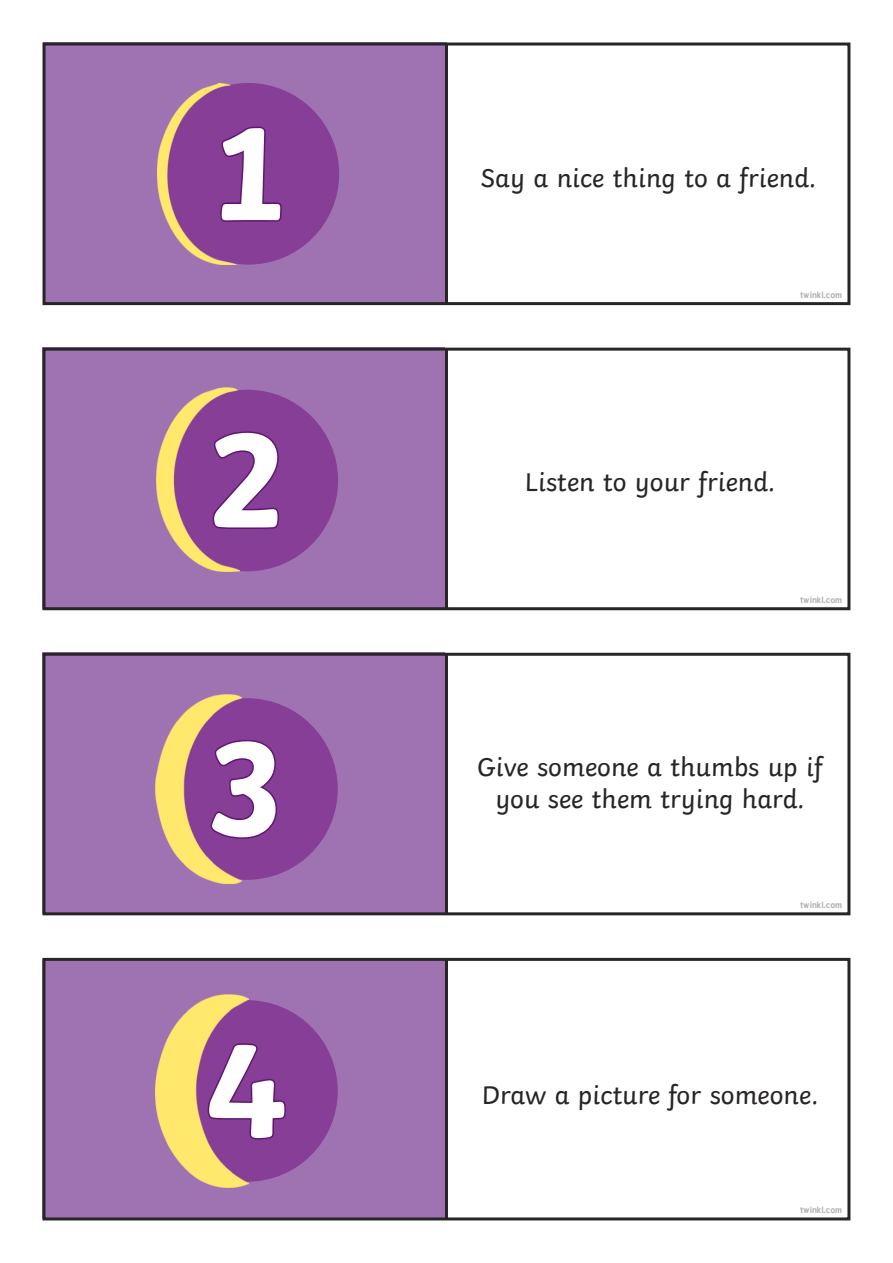
<style>
.page{position:relative;width:893px;height:1263px;background:#fff}
.page>*{position:absolute;margin:0;border:0;box-sizing:border-box;transform-origin:0 0}
.Heading_3{font:700 139.5px "Twinkl";color:#fff}
.KS1_Body_Copy{font:27px/31.5px "Twinkl";color:#282526;text-align:center}
.t1{font:700 9px "Tuffy";color:#aeafb3}
</style>
<div class="page">
<div style="left:43px;top:43px;width:403px;height:262px;background:#9f73b1"></div>
<div style="left:43px;top:348px;width:402px;height:261px;background:#9f73b1"></div>
<div style="left:43px;top:653px;width:402px;height:261px;background:#9f73b1"></div>
<div style="left:43px;top:959px;width:405px;height:260px;background:#9f73b1"></div>
<hr style="left:445px;top:44px;width:3px;height:260px;background:#282526">
<hr style="left:445px;top:654px;width:3px;height:260px;background:#282526">
<hr style="left:445px;top:349px;width:3px;height:260px;background:#282526">
<hr style="left:445px;top:959px;width:3px;height:260px;background:#282526">
<div style="left:43px;top:43px;width:807px;height:262px;border:3px solid #282526"></div>
<div style="left:43px;top:653px;width:807px;height:262px;border:3px solid #282526"></div>
<div style="left:43px;top:348px;width:807px;height:262px;border:3px solid #282526"></div>
<div style="left:43px;top:958px;width:807px;height:262px;border:3px solid #282526"></div>
<div style="left:158px;top:83px;width:181px;height:182px;background:#873e97;border-radius:50%"></div>
<svg style="left:237px;top:126px;width:45px;height:96px"></svg>
<img style="left:158px;top:83px;width:79px;height:182px">
<div style="left:156px;top:390px;width:182px;height:181px;background:#873e97;border-radius:50%"></div>
<svg style="left:240px;top:431px;width:39px;height:98px"></svg>
<img style="left:157px;top:388px;width:83px;height:183px">
<div style="left:156px;top:698px;width:182px;height:182px;background:#873e97;border-radius:50%"></div>
<svg style="left:242px;top:740px;width:35px;height:99px"></svg>
<img style="left:156px;top:695px;width:86px;height:188px">
<div style="left:156px;top:1000px;width:182px;height:182px;background:#873e97;border-radius:50%"></div>
<svg style="left:249px;top:1043px;width:37px;height:97px"></svg>
<img style="left:155px;top:994px;width:94px;height:193px">
<p class="Heading_3" style="left:207px;top:58px;width:84px">1</p>
<p class="Heading_3" style="left:206px;top:365px;width:84px">2</p>
<p class="Heading_3" style="left:205px;top:673px;width:84px">3</p>
<p class="Heading_3" style="left:205px;top:975px;width:84px">4</p>
<p class="KS1_Body_Copy" style="left:481px;top:160px;width:337px">Say a nice thing to a friend.</p>
<p class="t1" style="left:800px;top:287px;width:43px">twinkl.com</p>
<p class="KS1_Body_Copy" style="left:525px;top:464px;width:252px">Listen to your friend.</p>
<p class="t1" style="left:800px;top:592px;width:43px">twinkl.com</p>
<p class="KS1_Body_Copy" style="left:477px;top:749px;width:347px">Give someone a thumbs up if you see them trying hard.</p>
<p class="t1" style="left:800px;top:898px;width:43px">twinkl.com</p>
<p class="KS1_Body_Copy" style="left:482px;top:1076px;width:338px">Draw a picture for someone.</p>
<p class="t1" style="left:800px;top:1203px;width:43px">twinkl.com</p>
</div>
